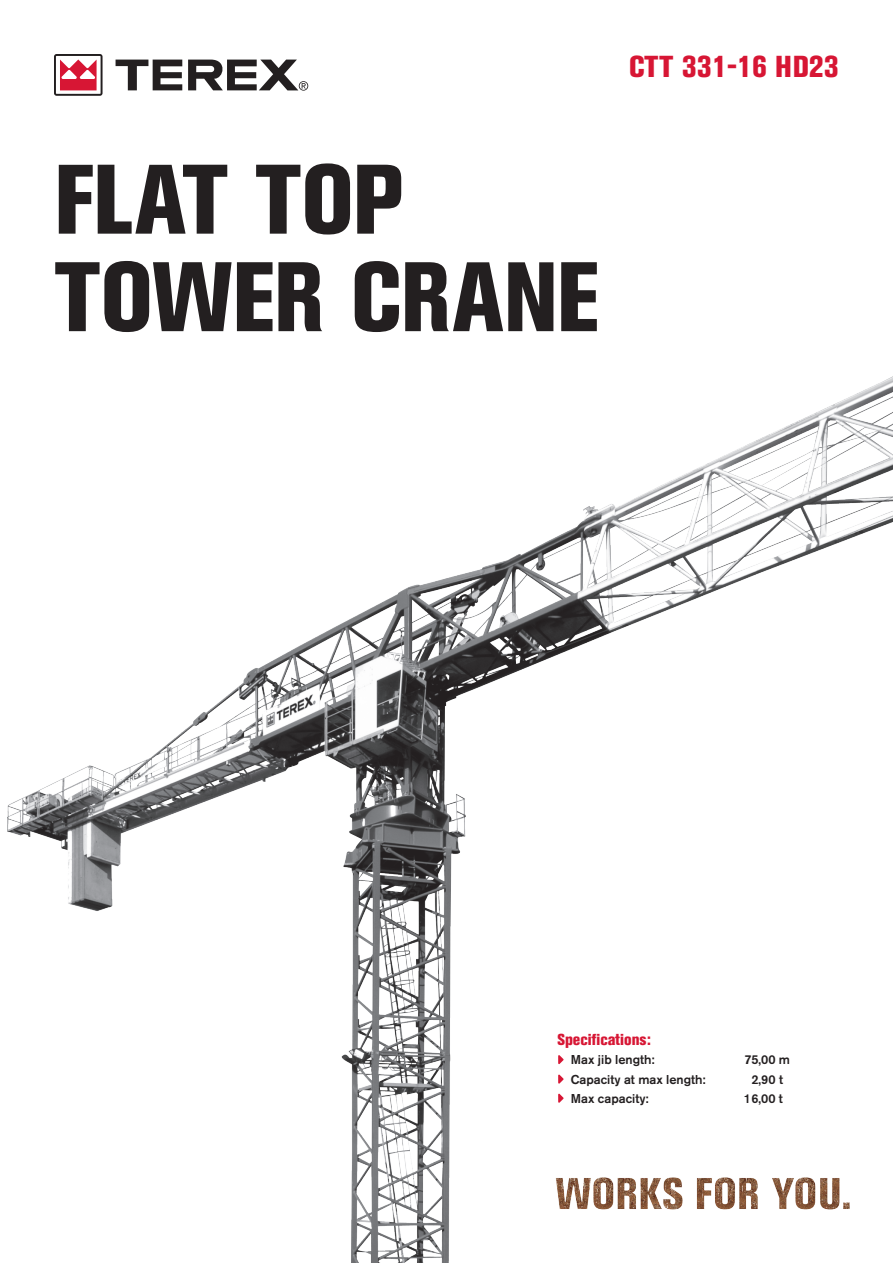
<style>
.page{position:relative;width:893px;height:1263px;background:#fff}
.page>*{position:absolute;margin:0;border:0;box-sizing:border-box;transform-origin:0 0}
.t1{font:800 condensed 97.5px "Akzidenz Grotesk BE";color:#231f20}
.t2{font:800 condensed 30px "Akzidenz Grotesk BE";color:#d71634}
.t3{font:800 condensed 15.75px "Akzidenz Grotesk BE";color:#d71634}
.t4{font:500 12.75px "Akzidenz Grotesk BE";color:#231f20}
</style>
<div class="page">
<svg style="left:54px;top:54px;width:49px;height:42px"></svg>
<svg style="left:116px;top:60px;width:66px;height:30px"></svg>
<svg style="left:188px;top:60px;width:120px;height:31px"></svg>
<img style="left:8px;top:376px;width:885px;height:887px">
<p class="t2" style="left:629px;top:49px;width:211px">CTT 331-16 HD23</p>
<p class="t1" style="left:54px;top:143px;width:351px">FLAT TOP</p>
<p class="t1" style="left:54px;top:241px;width:546px">TOWER CRANE</p>
<p class="t3" style="left:557px;top:1030px;width:95px">Specifications:</p>
<p class="t4" style="left:571px;top:1052px;width:85px">Max jib length:</p>
<p class="t4" style="left:744px;top:1052px;width:47px">75,00 m</p>
<p class="t4" style="left:571px;top:1071px;width:136px">Capacity at max length:</p>
<p class="t4" style="left:751px;top:1071px;width:33px">2,90 t</p>
<p class="t4" style="left:571px;top:1091px;width:79px">Max capacity:</p>
<p class="t4" style="left:744px;top:1091px;width:41px">16,00 t</p>
</div>
